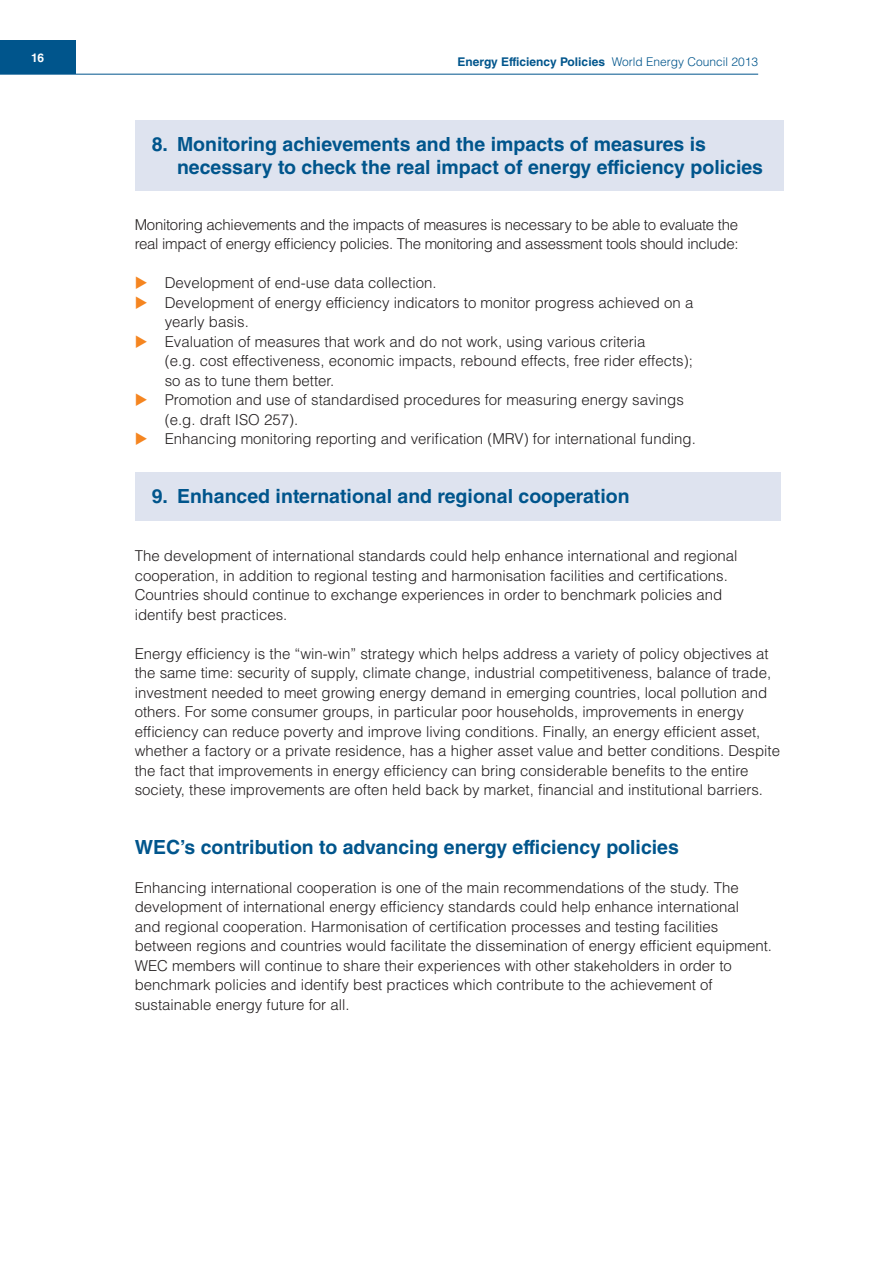
<style>
.page{position:relative;width:893px;height:1263px;background:#fff}
.page>*{position:absolute;margin:0;border:0;box-sizing:border-box;transform-origin:0 0}
.t1{font:700 19.5px/22.5px "Helvetica LT Std";color:#00558c}
.t2{font:300 15px/19.5px "Helvetica LT Std";color:#231f20}
.t3{font:300 15px/19.5px "Helvetica LT Std";letter-spacing:-.02em;color:#231f20}
.t4{font:700 12px "Helvetica LT Std";color:#00558c}
.t5{font:700 12px "Helvetica LT Std";color:#fff}
.s1{font-weight:300}
.s2{color:#f58520}
</style>
<div class="page">
<div style="left:0;top:40px;width:75px;height:34px;background:#00558c"></div>
<hr style="left:0;top:74px;width:758px;height:1px;background:#00558c">
<div style="left:135px;top:120px;width:648px;height:70px;background:#dee3ef"></div>
<div style="left:135px;top:472px;width:645px;height:48px;background:#dee3ef"></div>
<p class="t5" style="left:31px;top:50px;width:14px">16</p>
<p class="t4" style="left:457px;top:54px;width:302px">Energy Efficiency Policies <span class="s1">World Energy Council 2013</span></p>
<h1 class="t1" style="left:177px;top:133px;width:588px;text-indent:-25px">8. Monitoring achievements and the impacts of measures is necessary to check the real impact of energy efficiency policies</h1>
<p class="t3" style="left:135px;top:214px;width:605px">Monitoring achievements and the impacts of measures is necessary to be able to evaluate the real impact of energy efficiency policies. The monitoring and assessment tools should include:</p>
<p class="t2" style="left:135px;top:273px;width:303px"><span class="s2">◆</span> Development of end-use data collection.</p>
<p class="t2" style="left:165px;top:292px;width:530px;text-indent:-30px"><span class="s2">◆</span> Development of energy efficiency indicators to monitor progress achieved on a yearly basis.</p>
<p class="t2" style="left:165px;top:331px;width:530px;text-indent:-30px"><span class="s2">◆</span> Evaluation of measures that work and do not work, using various criteria<br>(e.g. cost effectiveness, economic impacts, rebound effects, free rider effects); so as to tune them better.</p>
<p class="t2" style="left:165px;top:390px;width:521px;text-indent:-30px"><span class="s2">◆</span> Promotion and use of standardised procedures for measuring energy savings (e.g. draft ISO 257).</p>
<p class="t2" style="left:135px;top:429px;width:562px"><span class="s2">◆</span> Enhancing monitoring reporting and verification (MRV) for international funding.</p>
<h1 class="t1" style="left:152px;top:485px;width:479px">9. Enhanced international and regional cooperation</h1>
<p class="t2" style="left:135px;top:546px;width:604px">The development of international standards could help enhance international and regional cooperation, in addition to regional testing and harmonisation facilities and certifications.<br>Countries should continue to exchange experiences in order to benchmark policies and identify best practices.</p>
<p class="t2" style="left:135px;top:643px;width:647px">Energy efficiency is the “win-win” strategy which helps address a variety of policy objectives at the same time: security of supply, climate change, industrial competitiveness, balance of trade, investment needed to meet growing energy demand in emerging countries, local pollution and others. For some consumer groups, in particular poor households, improvements in energy efficiency can reduce poverty and improve living conditions. Finally, an energy efficient asset, whether a factory or a private residence, has a higher asset value and better conditions. Despite the fact that improvements in energy efficiency can bring considerable benefits to the entire society, these improvements are often held back by market, financial and institutional barriers.</p>
<h1 class="t1" style="left:135px;top:835px;width:546px">WEC’s contribution to advancing energy efficiency policies</h1>
<p class="t2" style="left:135px;top:877px;width:639px">Enhancing international cooperation is one of the main recommendations of the study. The development of international energy efficiency standards could help enhance international<br>and regional cooperation. Harmonisation of certification processes and testing facilities between regions and countries would facilitate the dissemination of energy efficient equipment.<br>WEC members will continue to share their experiences with other stakeholders in order to benchmark policies and identify best practices which contribute to the achievement of sustainable energy future for all.</p>
</div>
